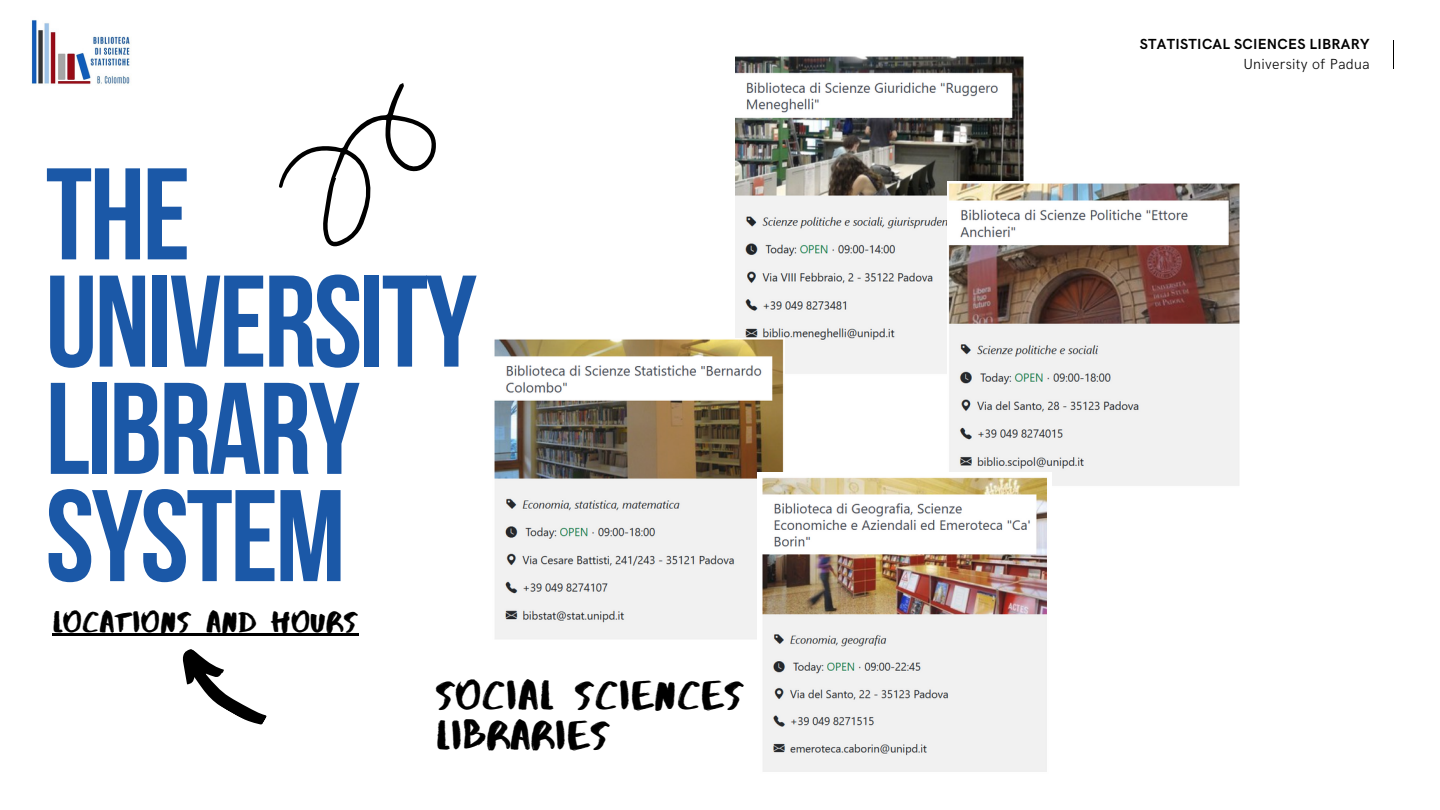
<style>
.page{position:relative;width:1440px;height:810px;background:#fff}
.page>*{position:absolute;margin:0;border:0;box-sizing:border-box;transform-origin:0 0}
.t1{font:130px/107.2px "Bebas Neue Cyrillic";letter-spacing:-.02em;color:#1b58a7}
.t2{font:41px/40.8px "Abys";letter-spacing:.04em;color:#000}
.t3{font:30px "Abys";letter-spacing:.04em;color:#000}
.t4{font:700 14.6px "HK Grotesk";letter-spacing:.02em;color:#000}
.t5{font:300 14.6px "HK Grotesk";letter-spacing:.02em;color:#000}
</style>
<div class="page">
<svg style="left:279px;top:83px;width:157px;height:164px"></svg>
<svg style="left:1393px;top:41px;width:1px;height:28px"></svg>
<img style="left:735px;top:56px;width:289px;height:318px">
<img style="left:947px;top:182px;width:293px;height:304px">
<img style="left:494px;top:338px;width:291px;height:301px">
<img style="left:758px;top:472px;width:293px;height:300px">
<img style="left:31px;top:20px;width:99px;height:64px">
<svg style="left:182px;top:649px;width:85px;height:76px"></svg>
<hr style="left:52px;top:633px;width:306px;height:3px;background:#000">
<p class="t1" style="left:46px;top:173px;width:433px">THE<br>UNIVERSITY<br>LIBRARY<br>SYSTEM</p>
<h3 class="t3" style="left:52px;top:603px;width:306px">LOCATIONS AND HOURS</h3>
<p class="t2" style="left:436px;top:674px;width:309px">SOCIAL SCIENCES<br>LIBRARIES</p>
<p class="t4" style="left:1140px;top:36px;width:231px">STATISTICAL SCIENCES LIBRARY</p>
<p class="t5" style="left:1243px;top:56px;width:128px">University of Padua</p>
</div>
